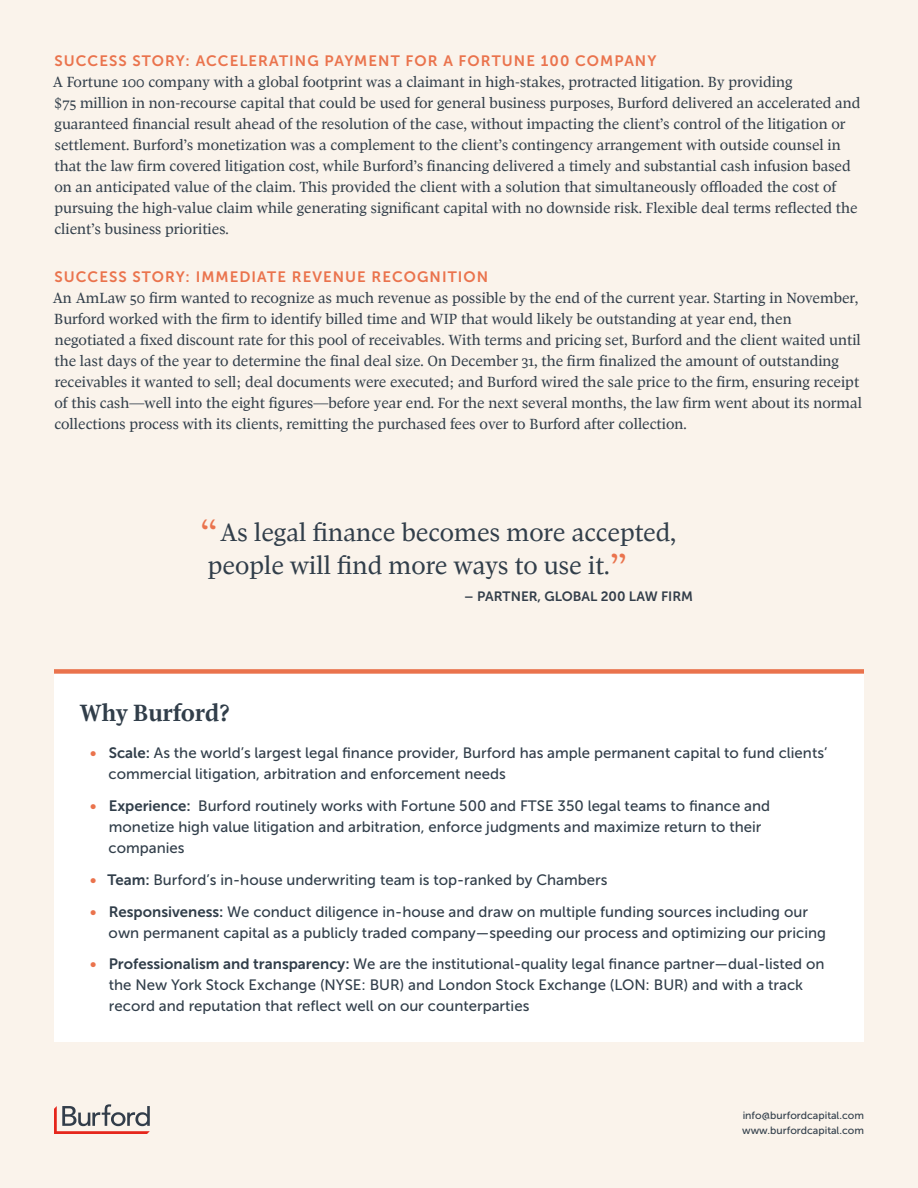
<style>
.page{position:relative;width:918px;height:1188px;background:#faf3eb}
.page>*{position:absolute;margin:0;border:0;box-sizing:border-box;transform-origin:0 0}
.Body_Text{font:25.35px/33.3px "Pratt Nova Text";color:#313e4a}
.Why_Burford__Title{font:700 24px "Pratt Nova Text";color:#313e4a}
.Body_Text-2{font:15px/21px "Pratt Nova Text";color:#313e4a}
.t1{font:15px/21px "Museo Sans 500";color:#313e4a}
.Body_Text-3{font:15px "Museo Sans 700";letter-spacing:.07em;color:#ea734d}
.t2{font:13.5px "Museo Sans 700";color:#333e4a}
.t3{font:10.5px/15px "Museo Sans 500";color:#313e4a}
.s1{font-size:37.2px;color:#ea734d}
.s2{font-family:"Museo Sans 700";color:#ea734d}
.s3{font-family:"Museo Sans 700"}
</style>
<div class="page">
<svg style="left:54px;top:1104px;width:96px;height:30px"></svg>
<div style="left:54px;top:671px;width:810px;height:371px;background:#fff"></div>
<div style="left:54px;top:669px;width:810px;height:5px;background:#ea734d"></div>
<p class="Body_Text-3" style="left:54px;top:52px;width:604px">SUCCESS STORY: ACCELERATING PAYMENT FOR A FORTUNE 100 COMPANY</p>
<p class="Body_Text-2" style="left:53px;top:71px;width:809px">A Fortune 100 company with a global footprint was a claimant in high-stakes, protracted litigation. By providing<br>$75 million in non-recourse capital that could be used for general business purposes, Burford delivered an accelerated and</p>
<p class="Body_Text-2" style="left:54px;top:113px;width:805px">guaranteed financial result ahead of the resolution of the case, without impacting the client’s control of the litigation or settlement. Burford’s monetization was a complement to the client’s contingency arrangement with outside counsel in that the law firm covered litigation cost, while Burford’s financing delivered a timely and substantial cash infusion based on an anticipated value of the claim. This provided the client with a solution that simultaneously offloaded the cost of pursuing the high-value claim while generating significant capital with no downside risk. Flexible deal terms reflected the client’s business priorities.</p>
<p class="Body_Text-3" style="left:54px;top:268px;width:435px">SUCCESS STORY: IMMEDIATE REVENUE RECOGNITION</p>
<p class="Body_Text-2" style="left:53px;top:287px;width:811px">An AmLaw 50 firm wanted to recognize as much revenue as possible by the end of the current year. Starting in November, Burford worked with the firm to identify billed time and WIP that would likely be outstanding at year end, then negotiated a fixed discount rate for this pool of receivables. With terms and pricing set, Burford and the client waited until the last days of the year to determine the final deal size. On December 31, the firm finalized the amount of outstanding receivables it wanted to sell; deal documents were executed; and Burford wired the sale price to the firm, ensuring receipt of this cash—well into the eight figures—before year end. For the next several months, the law firm went about its normal collections process with its clients, remitting the purchased fees over to Burford after collection.</p>
<p class="Body_Text" style="left:208px;top:516px;width:470px;text-indent:-8px"><span class="s1">“</span>As legal finance becomes more accepted, people will find more ways to use it.<span class="s1">”</span></p>
<p class="t2" style="left:464px;top:589px;width:230px">– PARTNER, GLOBAL 200 LAW FIRM</p>
<p class="Why_Burford__Title" style="left:80px;top:701px;width:151px">Why Burford?</p>
<p class="t1" style="left:109px;top:743px;width:720px;text-indent:-19px"><span class="s2">•</span> <span class="s3">Scale:</span> As the world’s largest legal finance provider, Burford has ample permanent capital to fund clients’ commercial litigation, arbitration and enforcement needs</p>
<p class="t1" style="left:109px;top:795px;width:663px;text-indent:-19px"><span class="s2">•</span> <span class="s3">Experience:</span> Burford routinely works with Fortune 500 and FTSE 350 legal teams to finance and monetize high value litigation and arbitration, enforce judgments and maximize return to their companies</p>
<p class="t1" style="left:90px;top:869px;width:519px"><span class="s2">•</span> <span class="s3">Team:</span> Burford’s in-house underwriting team is top-ranked by Chambers</p>
<p class="t1" style="left:109px;top:901px;width:719px;text-indent:-19px"><span class="s2">•</span> <span class="s3">Responsiveness:</span> We conduct diligence in-house and draw on multiple funding sources including our own permanent capital as a publicly traded company—speeding our process and optimizing our pricing</p>
<p class="t1" style="left:109px;top:954px;width:717px;text-indent:-19px"><span class="s2">•</span> <span class="s3">Professionalism and transparency:</span> We are the institutional-quality legal finance partner—dual-listed on the New York Stock Exchange (NYSE: BUR) and London Stock Exchange (LON: BUR) and with a track record and reputation that reflect well on our counterparties</p>
<p class="t3" style="left:742px;top:1108px;width:123px">info@burfordcapital.com www.burfordcapital.com</p>
</div>
